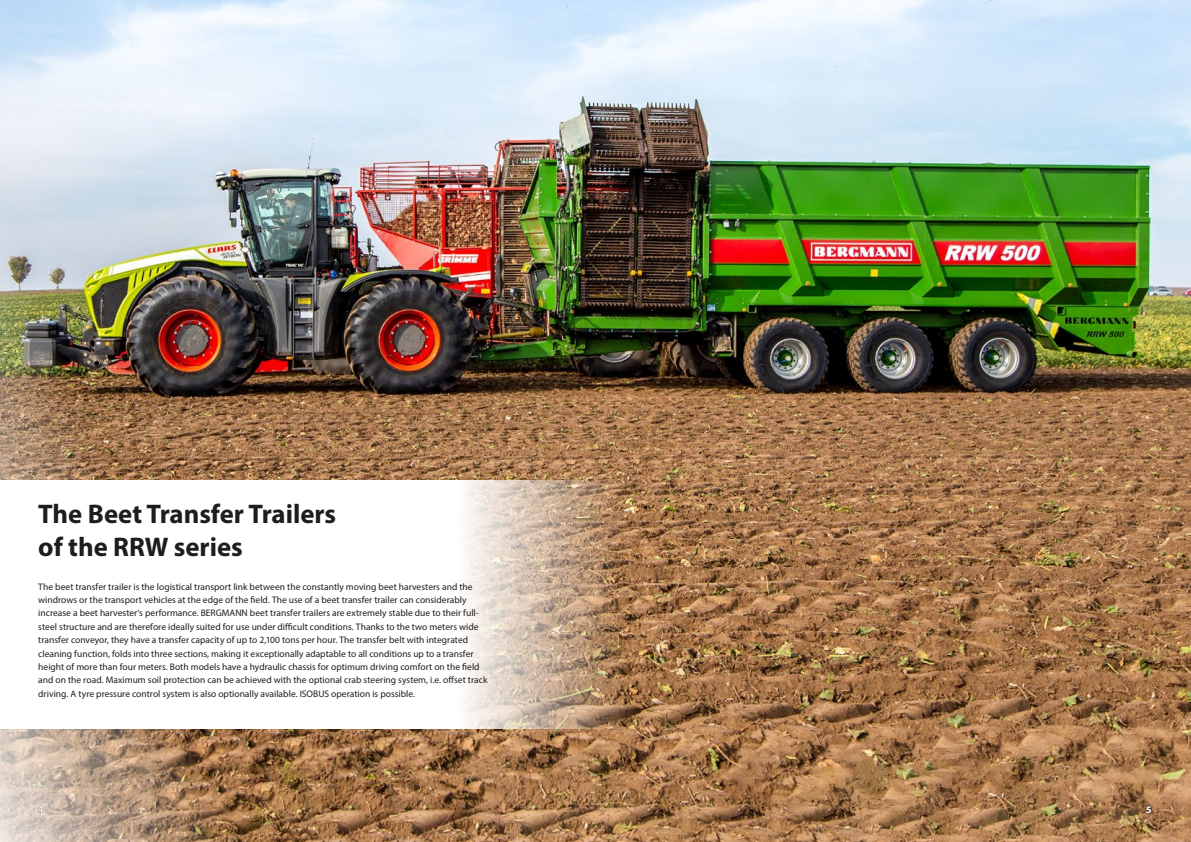
<style>
.page{position:relative;width:1191px;height:842px;background:#fff}
.page>*{position:absolute;margin:0;border:0;box-sizing:border-box;transform-origin:0 0}
.t1{font:700 27px/32.4px "Myriad Pro";color:#1d1d1b}
.t2{font:700 10px "Myriad Pro";color:#fff}
.t3{font:9.5px/13.4px "Myriad Pro";color:#1d1d1b}
</style>
<div class="page">
<img style="left:0;top:0;width:1191px;height:842px">
<svg style="left:0;top:480px;width:624px;height:249px"></svg>
<svg style="left:38px;top:806px;width:5px;height:7px"></svg>
<svg style="left:1143px;top:804px;width:11px;height:12px"></svg>
<h1 class="t1" style="left:38px;top:497px;width:299px">The Beet Transfer Trailers of the RRW series</h1>
<p class="t3" style="left:38px;top:579px;width:451px">The beet transfer trailer is the logistical transport link between the constantly moving beet harvesters and the windrows or the transport vehicles at the edge of the field. The use of a beet transfer trailer can considerably increase a beet harvester‘s performance. BERGMANN beet transfer trailers are extremely stable due to their full&shy;steel structure and are therefore ideally suited for use under difficult conditions. Thanks to the two meters wide transfer conveyor, they have a transfer capacity of up to 2,100 tons per hour. The transfer belt with integrated cleaning function, folds into three sections, making it exceptionally adaptable to all conditions up to a transfer height of more than four meters. Both models have a hydraulic chassis for optimum driving comfort on the field and on the road. Maximum soil protection can be achieved with the optional crab steering system, i.e. offset track driving. A tyre pressure control system is also optionally available. ISOBUS operation is possible.</p>
<p class="t2" style="left:38px;top:803px;width:7px">4</p>
<p class="t2" style="left:1146px;top:803px;width:7px">5</p>
</div>
